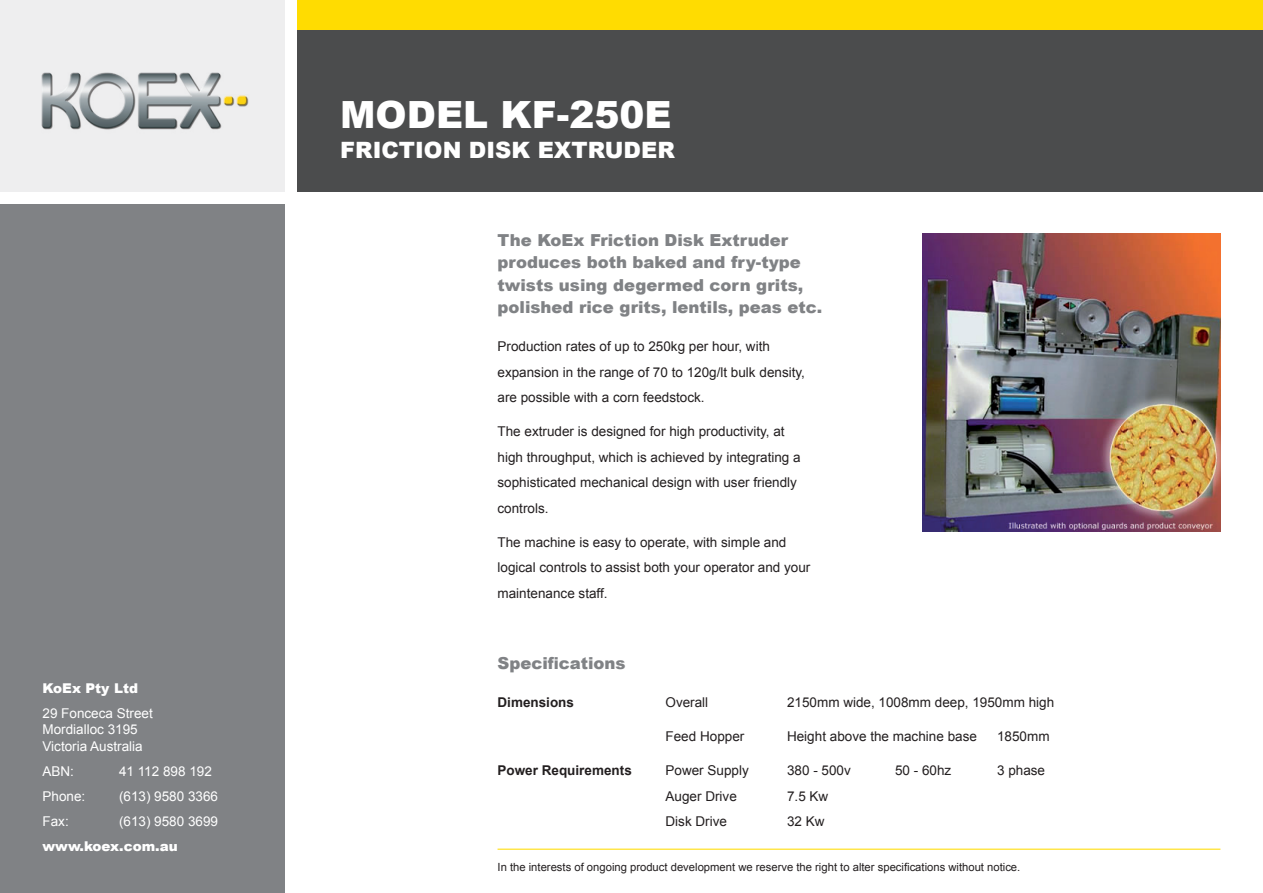
<style>
.page{position:relative;width:1263px;height:893px;background:#fff}
.page>*{position:absolute;margin:0;border:0;box-sizing:border-box;transform-origin:0 0}
.t1{font:900 37.5px "Arial";color:#fff}
.t2{font:900 22.5px "Arial";color:#fff}
.t3{font:900 16.5px/22.5px "Arial";color:#808285}
.t4{font:13.5px/25.5px "Arial";color:#231f20}
.t5{font:13.5px/16.5px "Arial";color:#fff}
.t6{font:700 13.5px "Arial";color:#231f20}
.t7{font:900 13.5px "Arial";color:#fff}
.t8{font:11.25px "Arial";color:#231f20}
</style>
<div class="page">
<div style="left:0;top:0;width:285px;height:191px;background:#eeeeef"></div>
<img style="left:41px;top:72px;width:208px;height:58px">
<div style="left:0;top:204px;width:285px;height:689px;background:#808285"></div>
<div style="left:298px;top:30px;width:965px;height:161px;background:#4b4c4d"></div>
<hr style="left:497px;top:849px;width:723px;height:1px;background:#ffdc01">
<div style="left:298px;top:0;width:965px;height:30px;background:#ffdc01"></div>
<img style="left:923px;top:234px;width:297px;height:297px">
<p class="t7" style="left:43px;top:678px;width:97px">KoEx Pty Ltd</p>
<p class="t5" style="left:43px;top:705px;width:112px">29 Fonceca Street<br>Mordialloc 3195<br>Victoria Australia</p>
<p class="t5" style="left:43px;top:763px;width:33px">ABN:</p>
<p class="t5" style="left:119px;top:763px;width:94px">41 112 898 192</p>
<p class="t5" style="left:43px;top:788px;width:44px">Phone:</p>
<p class="t5" style="left:119px;top:788px;width:101px">(613) 9580 3366</p>
<p class="t5" style="left:43px;top:813px;width:28px">Fax:</p>
<p class="t5" style="left:119px;top:813px;width:101px">(613) 9580 3699</p>
<p class="t7" style="left:43px;top:836px;width:137px">www.koex.com.au</p>
<h1 class="t1" style="left:340px;top:87px;width:333px">MODEL KF-250E</h1>
<h2 class="t2" style="left:340px;top:134px;width:336px">FRICTION DISK EXTRUDER</h2>
<p class="t3" style="left:497px;top:228px;width:326px">The KoEx Friction Disk Extruder produces both baked and fry-type twists using degermed corn grits, polished rice grits, lentils, peas etc.</p>
<p class="t4" style="left:497px;top:334px;width:309px">Production rates of up to 250kg per hour, with expansion in the range of 70 to 120g/lt bulk density, are possible with a corn feedstock.</p>
<p class="t4" style="left:497px;top:419px;width:305px">The extruder is designed for high productivity, at high throughput, which is achieved by integrating a sophisticated mechanical design with user friendly controls.</p>
<p class="t4" style="left:497px;top:530px;width:314px">The machine is easy to operate, with simple and logical controls to assist both your operator and your maintenance staff.</p>
<p class="t3" style="left:497px;top:651px;width:130px">Specifications</p>
<p class="t6" style="left:497px;top:693px;width:78px">Dimensions</p>
<p class="t4" style="left:665px;top:690px;width:44px">Overall</p>
<p class="t4" style="left:787px;top:690px;width:269px">2150mm wide, 1008mm deep, 1950mm high</p>
<p class="t4" style="left:665px;top:724px;width:80px">Feed Hopper</p>
<p class="t4" style="left:787px;top:724px;width:191px">Height above the machine base</p>
<p class="t4" style="left:997px;top:724px;width:54px">1850mm</p>
<p class="t6" style="left:497px;top:761px;width:136px">Power Requirements</p>
<p class="t4" style="left:665px;top:758px;width:85px">Power Supply</p>
<p class="t4" style="left:787px;top:758px;width:65px">380 - 500v</p>
<p class="t4" style="left:895px;top:758px;width:58px">50 - 60hz</p>
<p class="t4" style="left:997px;top:758px;width:50px">3 phase</p>
<p class="t4" style="left:665px;top:783px;width:73px">Auger Drive</p>
<p class="t4" style="left:787px;top:783px;width:43px">7.5 Kw</p>
<p class="t4" style="left:665px;top:809px;width:63px">Disk Drive</p>
<p class="t4" style="left:787px;top:809px;width:39px">32 Kw</p>
<p class="t8" style="left:497px;top:860px;width:524px">In the interests of ongoing product development we reserve the right to alter specifications without notice.</p>
</div>
